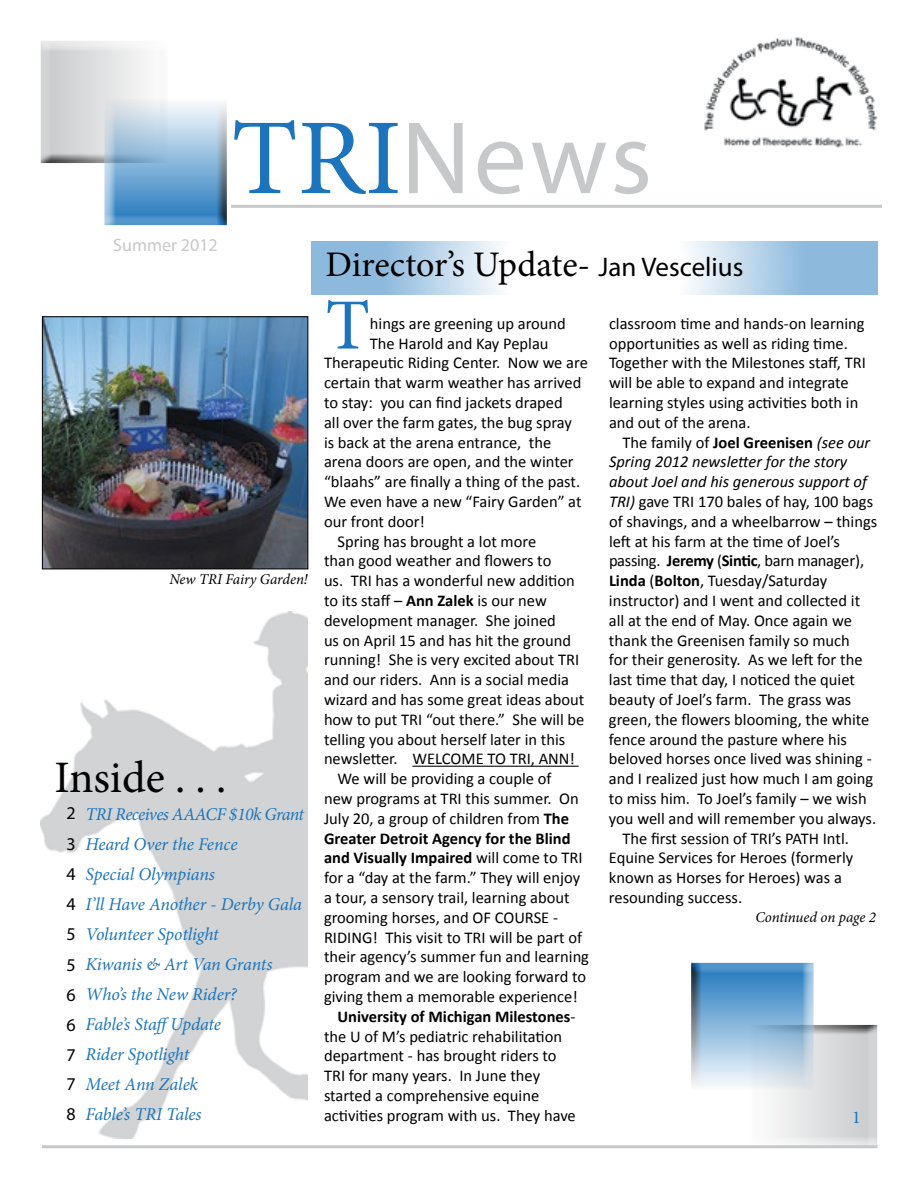
<style>
.page{position:relative;width:918px;height:1188px;background:#fff}
.page>*{position:absolute;margin:0;border:0;box-sizing:border-box;transform-origin:0 0}
.t1{font:104.1px "Myriad Pro";color:#c7c8ca}
.t2{font:72px "Minion Pro";color:#1c75bc}
.t3{font:45px "Minion Pro";color:#000}
.t4{font:36px "Minion Pro";letter-spacing:-.005em;color:#000}
.t5{font:italic 18px/30px "Minion Pro";letter-spacing:-.01em;color:#1c75bc}
.t6{font:18px/29.7px "Myriad Pro";color:#000;text-align:justify}
.t7{font:18px "Myriad Pro";color:#c7c8ca}
.t8{font:18px "Minion Pro";color:#1c75bc}
.t9{font:16.5px/19.8px "Calibri";color:#000}
.t10{font:700 16.5px "Calibri";color:#000}
.t11{font:italic 16.5px "Calibri";color:#000}
.t12{font:16.5px "Calibri";letter-spacing:-.02em;color:#000}
.t13{font:italic 15px "Minion Pro";letter-spacing:-.01em;color:#000}
.s1{font-family:"Minion Pro";font-size:108px;color:#1c75bc}
.s2{font-family:"Myriad Pro";font-size:27px}
.s3{font-weight:700}
.s4{font-weight:400}
.s5{font-weight:400;font-style:italic}
.s6{font-style:italic}
</style>
<div class="page">
<div style="left:34px;top:33px;width:145px;height:132px;background:#000;opacity:.75"></div>
<img style="left:704px;top:37px;width:174px;height:111px">
<div style="left:93px;top:89px;width:135px;height:147px;background:#fff;opacity:.75"></div>
<div style="left:97px;top:87px;width:131px;height:145px;background:#000;opacity:.75"></div>
<div style="left:739px;top:1023px;width:145px;height:132px;background:#000;opacity:.75"></div>
<div style="left:690px;top:952px;width:135px;height:147px;background:#fff;opacity:.75"></div>
<div style="left:690px;top:956px;width:131px;height:145px;background:#000;opacity:.75"></div>
<hr style="left:42px;top:1145px;width:836px;height:3px;background:#c7c8ca">
<hr style="left:231px;top:205px;width:651px;height:3px;background:#c7c8ca">
<svg style="left:311px;top:241px;width:567px;height:54px"></svg>
<hr style="left:412px;top:766px;width:167px;height:1px;background:#000">
<img style="left:40px;top:611px;width:268px;height:528px">
<img style="left:44px;top:318px;width:262px;height:249px">
<div style="left:42px;top:316px;width:266px;height:253px;border:1px solid #000"></div>
<h1 class="t1" style="left:231px;top:94px;width:422px"><span class="s1">TRI</span>News</h1>
<p class="t7" style="left:113px;top:234px;width:106px">Summer 2012</p>
<h3 class="t4" style="left:326px;top:240px;width:419px">Director’s Update- <span class="s2">Jan Vescelius</span></h3>
<p class="t13" style="left:169px;top:569px;width:140px">New TRI Fairy Garden!</p>
<h3 class="t3" style="left:55px;top:747px;width:173px">Inside . . .</h3>
<p class="t6" style="left:66px;top:798px;width:11px">2</p>
<p class="t6" style="left:66px;top:829px;width:11px">3<br>4<br>4</p>
<p class="t6" style="left:66px;top:919px;width:11px">5</p>
<p class="t6" style="left:66px;top:950px;width:11px">5</p>
<p class="t6" style="left:66px;top:980px;width:11px">6<br>6<br>7<br>7<br>8</p>
<p class="t5" style="left:86px;top:800px;width:220px">TRI Receives AAACF $10k Grant<br>Heard Over the Fence<br>Special Olympians<br>I’ll Have Another - Derby Gala<br>Volunteer Spotlight<br>Kiwanis &amp; Art Van Grants<br>Who’s the New Rider?<br>Fable’s StaffUpdate<br>Rider Spotlight<br>Meet Ann Zalek<br>Fable’s TRI Tales</p>
<h2 class="t2" style="left:326px;top:277px;width:46px">T</h2>
<p class="t9" style="left:370px;top:313px;width:197px">hings are greening up around</p>
<p class="t9" style="left:370px;top:333px;width:180px">The Harold and Kay Peplau</p>
<p class="t9" style="left:324px;top:353px;width:265px">Therapeutic Riding Center. Now we are</p>
<p class="t9" style="left:324px;top:373px;width:259px">certain that warm weather has arrived</p>
<p class="t9" style="left:324px;top:393px;width:240px">to stay: you can find jackets draped</p>
<p class="t9" style="left:324px;top:412px;width:249px">all over the farm gates, the bug spray</p>
<p class="t9" style="left:324px;top:432px;width:229px">is back at the arena entrance, the</p>
<p class="t9" style="left:324px;top:452px;width:251px">arena doors are open, and the winter</p>
<p class="t9" style="left:324px;top:472px;width:258px">“blaahs” are finally a thing of the past.</p>
<p class="t9" style="left:324px;top:492px;width:259px">We even have a new “Fairy Garden” at</p>
<p class="t9" style="left:324px;top:511px;width:103px">our front door!</p>
<p class="t9" style="left:338px;top:531px;width:200px">Spring has brought a lot more</p>
<p class="t9" style="left:324px;top:551px;width:229px">than good weather and flowers to</p>
<p class="t9" style="left:324px;top:571px;width:252px">us. TRI has a wonderful new addition</p>
<p class="t9" style="left:324px;top:591px;width:224px">to its staff – <span class="s3">Ann Zalek</span> is our new</p>
<p class="t9" style="left:324px;top:610px;width:233px">development manager. She joined</p>
<p class="t9" style="left:324px;top:630px;width:249px">us on April 15 and has hit the ground</p>
<p class="t9" style="left:324px;top:650px;width:257px">running! She is very excited about TRI</p>
<p class="t9" style="left:324px;top:670px;width:247px">and our riders. Ann is a social media</p>
<p class="t9" style="left:324px;top:690px;width:262px">wizard and has some great ideas about</p>
<p class="t9" style="left:324px;top:709px;width:262px">how to put TRI “out there.” She will be</p>
<p class="t9" style="left:324px;top:729px;width:243px">telling you about herself later in this</p>
<p class="t9" style="left:324px;top:749px;width:252px">newsletter. WELCOME TO TRI, ANN!</p>
<p class="t9" style="left:338px;top:769px;width:216px">We will be providing a couple of</p>
<p class="t9" style="left:324px;top:789px;width:256px">new programs at TRI this summer. On</p>
<p class="t9" style="left:324px;top:808px;width:247px">July 20, a group of children from <span class="s3">The</span></p>
<p class="t10" style="left:324px;top:828px;width:248px">Greater Detroit Agency for the Blind</p>
<p class="t10" style="left:324px;top:847px;width:260px">and Visually Impaired <span class="s4">will come to TRI</span></p>
<p class="t9" style="left:324px;top:868px;width:258px">for a “day at the farm.” They will enjoy</p>
<p class="t9" style="left:324px;top:888px;width:247px">a tour, a sensory trail, learning about</p>
<p class="t9" style="left:324px;top:907px;width:236px">grooming horses, and OF COURSE -</p>
<p class="t9" style="left:324px;top:927px;width:260px">RIDING! This visit to TRI will be part of</p>
<p class="t9" style="left:324px;top:947px;width:267px">their agency’s summer fun and learning</p>
<p class="t9" style="left:324px;top:967px;width:264px">program and we are looking forward to</p>
<p class="t9" style="left:324px;top:987px;width:255px">giving them a memorable experience!</p>
<p class="t10" style="left:338px;top:1006px;width:240px">University of Michigan Milestones<span class="s4">-</span></p>
<p class="t9" style="left:324px;top:1026px;width:240px">the U of M’s pediatric rehabilitation</p>
<p class="t9" style="left:324px;top:1046px;width:234px">department - has brought riders to</p>
<p class="t9" style="left:324px;top:1066px;width:218px">TRI for many years. In June they</p>
<p class="t9" style="left:324px;top:1086px;width:217px">started a comprehensive equine</p>
<p class="t9" style="left:324px;top:1105px;width:253px">activities program with us. They have</p>
<p class="t9" style="left:609px;top:313px;width:258px">classroom time and hands-on learning opportunities as well as riding time.<br>Together with the Milestones staff, TRI will be able to expand and integrate learning styles using activities both in and out of the arena.</p>
<p class="t10" style="left:622px;top:432px;width:249px"><span class="s4">The family of</span> Joel Greenisen <span class="s5">(see our</span></p>
<p class="t11" style="left:609px;top:451px;width:240px">Spring 2012 newsletter for the story</p>
<p class="t11" style="left:609px;top:470px;width:260px">about Joel and his generous support of</p>
<p class="t9" style="left:609px;top:492px;width:266px"><span class="s6">TRI)</span> gave TRI 170 bales of hay, 100 bags</p>
<p class="t9" style="left:609px;top:511px;width:270px">of shavings, and a wheelbarrow – things</p>
<p class="t9" style="left:609px;top:531px;width:233px">left at his farm at the time of Joel’s</p>
<p class="t12" style="left:609px;top:550px;width:257px">passing. <span class="s3">Jeremy</span> (<span class="s3">Sintic</span>, barn manager),</p>
<p class="t9" style="left:609px;top:571px;width:220px"><span class="s3">Linda</span> (<span class="s3">Bolton</span>, Tuesday/Saturday</p>
<p class="t9" style="left:609px;top:591px;width:253px">instructor) and I went and collected it</p>
<p class="t9" style="left:609px;top:610px;width:244px">all at the end of May. Once again we</p>
<p class="t9" style="left:609px;top:630px;width:242px">thank the Greenisen family so much</p>
<p class="t9" style="left:609px;top:650px;width:255px">for their generosity. As we left for the</p>
<p class="t9" style="left:609px;top:670px;width:248px">last time that day, I noticed the quiet</p>
<p class="t9" style="left:609px;top:690px;width:244px">beauty of Joel’s farm. The grass was</p>
<p class="t9" style="left:609px;top:709px;width:262px">green, the flowers blooming, the white</p>
<p class="t9" style="left:609px;top:729px;width:239px">fence around the pasture where his</p>
<p class="t9" style="left:609px;top:749px;width:264px">beloved horses once lived was shining -</p>
<p class="t9" style="left:609px;top:769px;width:266px">and I realized just how much I am going</p>
<p class="t9" style="left:609px;top:789px;width:259px">to miss him. To Joel’s family – we wish</p>
<p class="t9" style="left:609px;top:808px;width:269px">you well and will remember you always.</p>
<p class="t9" style="left:622px;top:828px;width:228px">The first session of TRI’s PATH Intl.</p>
<p class="t9" style="left:609px;top:848px;width:246px">Equine Services for Heroes (formerly</p>
<p class="t9" style="left:609px;top:868px;width:234px">known as Horses for Heroes) was a</p>
<p class="t9" style="left:609px;top:888px;width:135px">resounding success.</p>
<p class="t13" style="left:755px;top:907px;width:122px">Continued on page 2</p>
<p class="t8" style="left:852px;top:1105px;width:10px">1</p>
</div>
